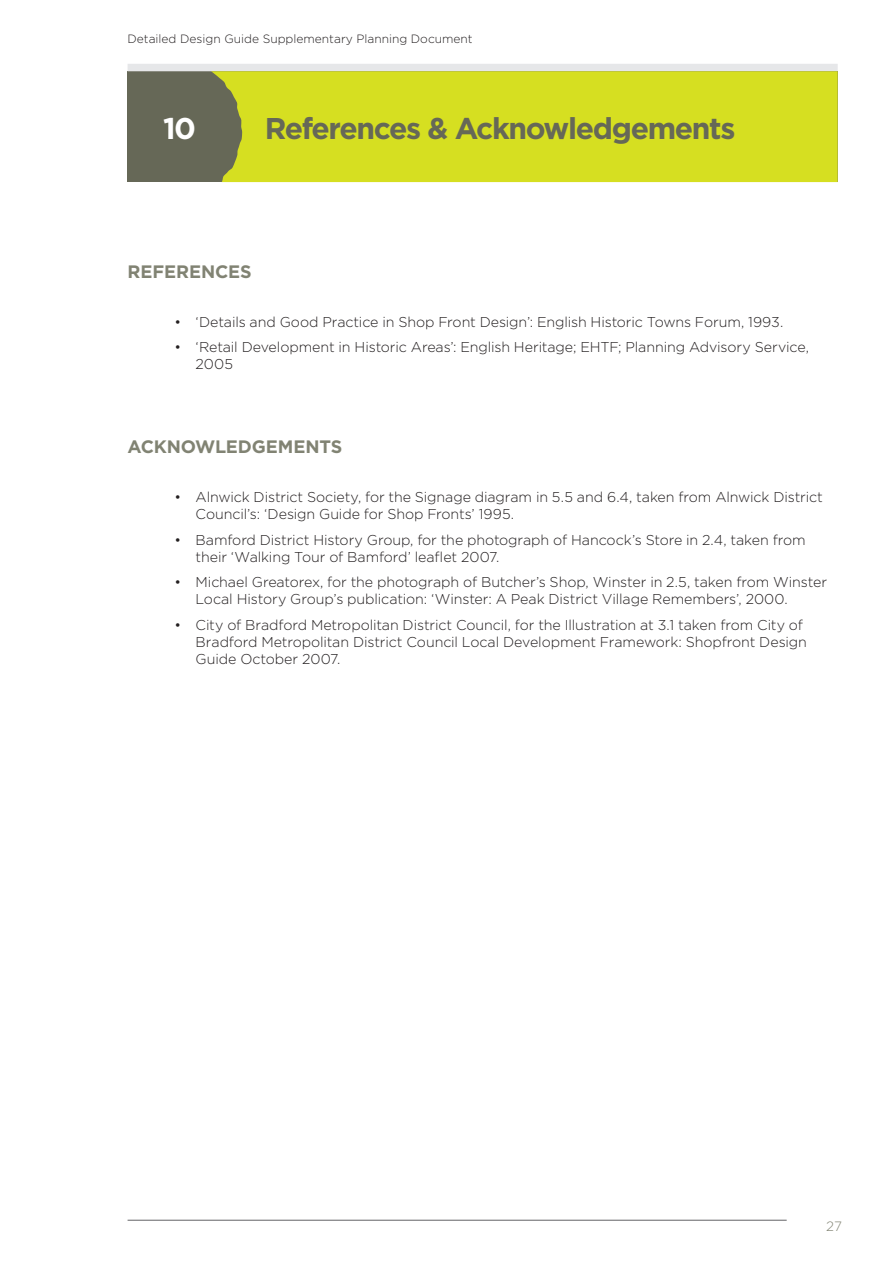
<style>
.page{position:relative;width:893px;height:1263px;background:#fff}
.page>*{position:absolute;margin:0;border:0;box-sizing:border-box;transform-origin:0 0}
.t1{font:700 30px "Gotham";letter-spacing:-.045em;color:#666857}
.t2{font:700 30px "Gotham";color:#fff}
.t3{font:700 18px "Gotham";letter-spacing:-.01em;color:#818373}
.t4{font:300 14.25px/17.1px "Gotham";letter-spacing:-.01em;color:#231f20}
.t5{font:300 13.5px "Gotham";color:#818373}
.t6{font:300 12px "Gotham";color:#231f20}
</style>
<div class="page">
<div style="left:128px;top:72px;width:710px;height:110px;background:#666857"></div>
<div style="left:128px;top:64px;width:710px;height:7px;background:#e6e7e9"></div>
<div style="left:211px;top:71px;width:627px;height:111px;background:#d6df21"></div>
<hr style="left:128px;top:1220px;width:659px;height:1px;background:#636366">
<p class="t6" style="left:128px;top:31px;width:347px">Detailed Design Guide Supplementary Planning Document</p>
<h1 class="t2" style="left:163px;top:108px;width:35px">10</h1>
<h1 class="t1" style="left:265px;top:108px;width:472px">References &amp; Acknowledgements</h1>
<p class="t3" style="left:128px;top:260px;width:126px">REFERENCES</p>
<p class="t4" style="left:174px;top:313px;width:610px">• ‘Details and Good Practice in Shop Front Design’: English Historic Towns Forum, 1993.</p>
<p class="t4" style="left:196px;top:338px;width:615px;text-indent:-21px">• ‘Retail Development in Historic Areas’: English Heritage; EHTF; Planning Advisory Service,<br>2005</p>
<p class="t3" style="left:128px;top:435px;width:216px">ACKNOWLEDGEMENTS</p>
<p class="t4" style="left:196px;top:488px;width:629px;text-indent:-21px">• Alnwick District Society, for the Signage diagram in 5.5 and 6.4, taken from Alnwick District<br>Council’s: ‘Design Guide for Shop Fronts’ 1995.</p>
<p class="t4" style="left:196px;top:531px;width:612px;text-indent:-21px">• Bamford District History Group, for the photograph of Hancock’s Store in 2.4, taken from their ‘Walking Tour of Bamford’ leaflet 2007.</p>
<p class="t4" style="left:196px;top:573px;width:633px;text-indent:-21px">• Michael Greatorex, for the photograph of Butcher’s Shop, Winster in 2.5, taken from Winster<br>Local History Group’s publication: ‘Winster: A Peak District Village Remembers’, 2000.</p>
<p class="t4" style="left:196px;top:616px;width:613px;text-indent:-21px">• City of Bradford Metropolitan District Council, for the Illustration at 3.1 taken from City of<br>Bradford Metropolitan District Council Local Development Framework: Shopfront Design<br>Guide October 2007.</p>
<p class="t5" style="left:826px;top:1218px;width:17px">27</p>
</div>
